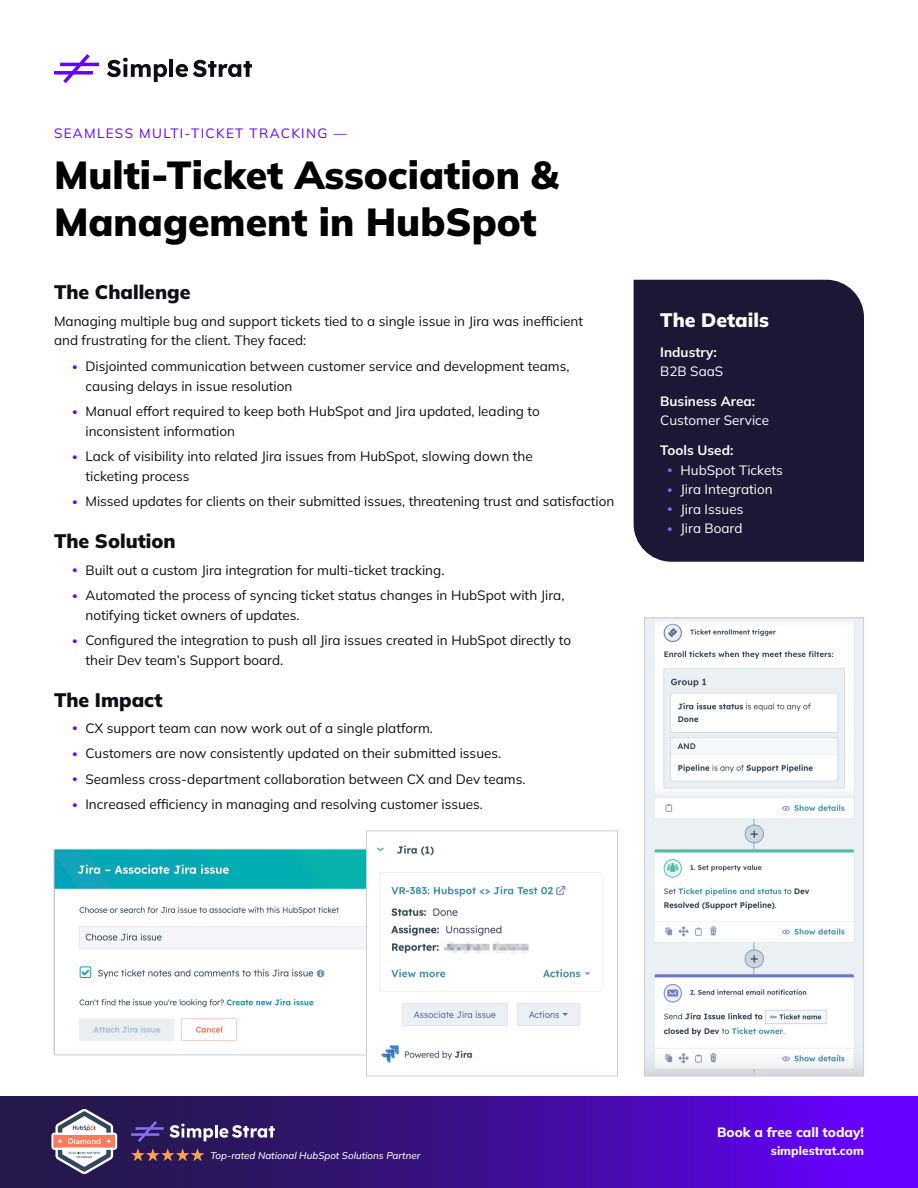
<style>
.page{position:relative;width:918px;height:1188px;background:#fff}
.page>*{position:absolute;margin:0;border:0;box-sizing:border-box;transform-origin:0 0}
.t1{font:900 39px/46.5px "Mulish";color:#000}
.Heading_Spacing{font:900 19.5px "Mulish";color:#0f0d16}
.Body_Paragraph{font:900 19.5px "Mulish";color:#0f0d16}
.Body_Paragraph-2{font:900 19.5px "Mulish";color:#fff}
.Body_Paragraph-3{font:13.5px/19.5px "Mulish";color:#0f0d16}
.Body_Paragraph-4{font:13.5px/19.5px "Mulish";color:#fff}
.t2{font:13.5px "Mulish";letter-spacing:.1em;color:#60f}
.Body_Paragraph-5{font:700 13.5px/19.5px "Mulish";color:#fff}
.t3{font:800 13.5px "Mulish";color:#fff}
.t4{font:800 12px "Mulish";color:#fff}
.t5{font:italic 500 9.75px "Mulish";color:#fff}
.s1{font-weight:800;font-size:10.5px;color:#60f}
.s2{font-weight:400}
.s3{font-weight:700}
.s4{font-weight:800;font-size:10.5px;color:#7e69f9}
</style>
<div class="page">
<div style="left:634px;top:280px;width:230px;height:282px;background:#1b1735"></div>
<svg style="left:54px;top:54px;width:45px;height:29px"></svg>
<svg style="left:107px;top:58px;width:60px;height:24px"></svg>
<hr style="left:170px;top:59px;width:3px;height:18px;background:#0f0d16">
<svg style="left:176px;top:60px;width:76px;height:17px"></svg>
<img style="left:56px;top:851px;width:310px;height:190px">
<div style="left:54px;top:849px;width:392px;height:206px;border:1px solid #cecbd8"></div>
<img style="left:646px;top:620px;width:216px;height:454px">
<div style="left:644px;top:618px;width:220px;height:458px;border:1px solid #cecbd8"></div>
<img style="left:368px;top:845px;width:235px;height:218px">
<div style="left:366px;top:831px;width:252px;height:245px;border:1px solid #cecbd8"></div>
<svg style="left:0;top:1096px;width:918px;height:92px;background:#410d9c"></svg>
<svg style="left:51px;top:1109px;width:66px;height:65px"></svg>
<svg style="left:131px;top:1121px;width:33px;height:21px"></svg>
<svg style="left:170px;top:1124px;width:105px;height:17px"></svg>
<svg style="left:131px;top:1148px;width:73px;height:13px"></svg>
<p class="t2" style="left:54px;top:124px;width:295px">SEAMLESS MULTI-TICKET TRACKING —</p>
<p class="t1" style="left:54px;top:151px;width:506px">Multi-Ticket Association &amp;<br>Management in HubSpot</p>
<p class="Body_Paragraph" style="left:54px;top:279px;width:138px">The Challenge</p>
<p class="Body_Paragraph-3" style="left:54px;top:311px;width:531px">Managing multiple bug and support tickets tied to a single issue in Jira was inefficient and frustrating for the client. They faced:</p>
<p class="Body_Paragraph-3" style="left:86px;top:356px;width:486px;text-indent:-14px"><span class="s1">•</span> Disjointed communication between customer service and development teams, causing delays in issue resolution</p>
<p class="Body_Paragraph-3" style="left:86px;top:401px;width:456px;text-indent:-14px"><span class="s1">•</span> Manual effort required to keep both HubSpot and Jira updated, leading to inconsistent information</p>
<p class="Body_Paragraph-3" style="left:86px;top:446px;width:449px;text-indent:-14px"><span class="s1">•</span> Lack of visibility into related Jira issues from HubSpot, slowing down the ticketing process</p>
<p class="Body_Paragraph-3" style="left:72px;top:491px;width:544px"><span class="s1">•</span> Missed updates for clients on their submitted issues, threatening trust and satisfaction</p>
<p class="Heading_Spacing" style="left:54px;top:528px;width:123px">The Solution</p>
<p class="Body_Paragraph-3" style="left:72px;top:560px;width:374px"><span class="s1">•</span> Built out a custom Jira integration for multi-ticket tracking.</p>
<p class="Body_Paragraph-3" style="left:86px;top:585px;width:480px;text-indent:-14px"><span class="s1">•</span> Automated the process of syncing ticket status changes in HubSpot with Jira, notifying ticket owners of updates.</p>
<p class="Body_Paragraph-3" style="left:86px;top:630px;width:487px;text-indent:-14px"><span class="s1">•</span> Configured the integration to push all Jira issues created in HubSpot directly to their Dev team’s Support board.</p>
<p class="Heading_Spacing" style="left:54px;top:686px;width:110px">The Impact</p>
<p class="Body_Paragraph-3" style="left:72px;top:718px;width:363px"><span class="s1">•</span> CX support team can now work out of a single platform.</p>
<p class="Body_Paragraph-3" style="left:72px;top:743px;width:431px"><span class="s1">•</span> Customers are now consistently updated on their submitted issues.</p>
<p class="Body_Paragraph-3" style="left:72px;top:769px;width:455px"><span class="s1">•</span> Seamless cross-department collaboration between CX and Dev teams.</p>
<p class="Body_Paragraph-3" style="left:72px;top:794px;width:412px"><span class="s1">•</span> Increased efficiency in managing and resolving customer issues.</p>
<p class="Body_Paragraph-2" style="left:660px;top:306px;width:110px">The Details</p>
<p class="Body_Paragraph-5" style="left:660px;top:342px;width:65px">Industry:<br><span class="s2">B2B SaaS</span></p>
<p class="Body_Paragraph-4" style="left:660px;top:391px;width:110px"><span class="s3">Business Area:<br></span>Customer Service</p>
<p class="Body_Paragraph-5" style="left:660px;top:440px;width:75px">Tools Used:</p>
<p class="Body_Paragraph-4" style="left:667px;top:460px;width:117px"><span class="s4">•</span> HubSpot Tickets</p>
<p class="Body_Paragraph-4" style="left:667px;top:479px;width:107px"><span class="s4">•</span> Jira Integration</p>
<p class="Body_Paragraph-4" style="left:667px;top:499px;width:78px"><span class="s4">•</span> Jira Issues</p>
<p class="Body_Paragraph-4" style="left:667px;top:518px;width:77px"><span class="s4">•</span> Jira Board</p>
<p class="t3" style="left:717px;top:1123px;width:148px">Book a free call today!</p>
<p class="t5" style="left:210px;top:1149px;width:212px">Top-rated National HubSpot Solutions Partner</p>
<p class="t4" style="left:771px;top:1143px;width:95px">simplestrat.com</p>
</div>
